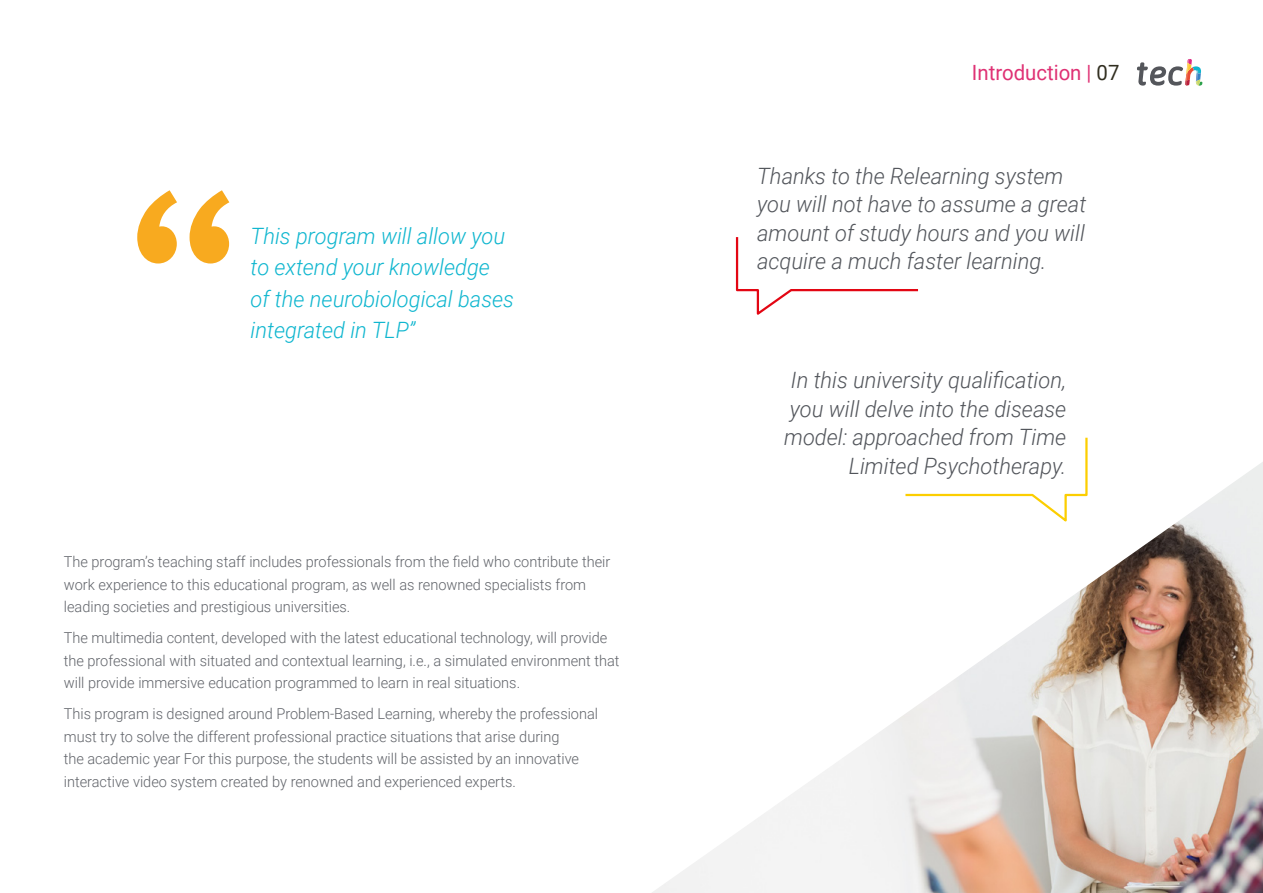
<style>
.page{position:relative;width:1263px;height:893px;background:#fff}
.page>*{position:absolute;margin:0;border:0;box-sizing:border-box;transform-origin:0 0}
.t1{font:italic 300 22.5px/28.5px "Roboto";color:#52555b;text-align:right}
.t2{font:italic 300 22.5px/31.5px "Roboto";color:#0fb6cf}
.t3{font:21px "Roboto";color:#df3174}
.t4{font:300 15px/22.5px "Roboto";color:#61646a}
.s1{color:#312e20}
</style>
<div class="page">
<svg style="left:137px;top:190px;width:92px;height:73px"></svg>
<svg style="left:1085px;top:437px;width:3px;height:24px"></svg>
<svg style="left:735px;top:237px;width:183px;height:78px"></svg>
<img style="left:652px;top:461px;width:611px;height:432px">
<svg style="left:1137px;top:59px;width:65px;height:27px"></svg>
<h1 class="t2" style="left:251px;top:219px;width:265px">This program will allow you to extend your knowledge of the neurobiological bases integrated in TLP”</h1>
<p class="t4" style="left:64px;top:550px;width:548px">The program’s teaching staff includes professionals from the field who contribute their work experience to this educational program, as well as renowned specialists from leading societies and prestigious universities.</p>
<p class="t4" style="left:64px;top:626px;width:557px">The multimedia content, developed with the latest educational technology, will provide the professional with situated and contextual learning, i.e., a simulated environment that will provide immersive education programmed to learn in real situations.</p>
<p class="t4" style="left:64px;top:702px;width:536px">This program is designed around Problem-Based Learning, whereby the professional must try to solve the different professional practice situations that arise during<br>the academic year For this purpose, the students will be assisted by an innovative interactive video system created by renowned and experienced experts.</p>
<h2 class="t3" style="left:972px;top:57px;width:149px">Introduction | <span class="s1">07</span></h2>
<h1 class="t1" style="left:757px;top:161px;width:331px;text-align:left">Thanks to the Relearning system you will not have to assume a great amount of study hours and you will acquire a much faster learning.</h1>
<h1 class="t1" style="left:784px;top:365px;width:284px">In this university qualification, you will delve into the disease model: approached from Time<br>Limited Psychotherapy.</h1>
</div>
